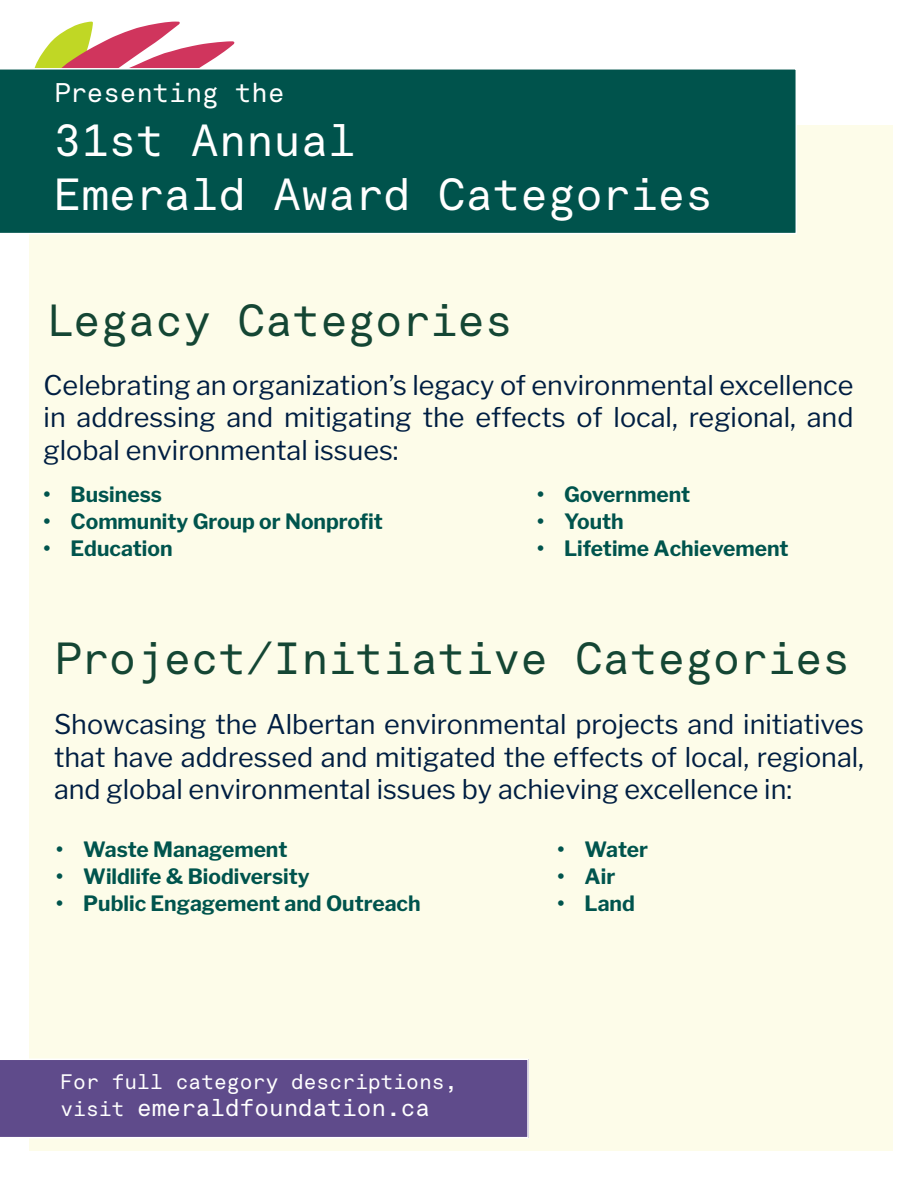
<style>
.page{position:relative;width:918px;height:1188px;background:#fff}
.page>*{position:absolute;margin:0;border:0;box-sizing:border-box;transform-origin:0 0}
.t1{font:45px "Ingram Mono";color:#144634}
.t2{font:45px "Ingram Mono";color:#fff}
.t3{font:27px/32.4px "Libre Franklin";color:#001e42;text-align:justify}
.t4{font:27px "Ingram Mono";color:#fff}
.t5{font:24px "Ingram Mono";color:#fff}
.t6{font:700 21px "Libre Franklin";color:#00544d}
.t7{font:21px "Ingram Mono";color:#fff}
.s1{font-size:21px}
</style>
<div class="page">
<div style="left:29px;top:125px;width:864px;height:1026px;background:#fdfce9"></div>
<svg style="left:34px;top:22px;width:201px;height:46px"></svg>
<div style="left:0;top:69px;width:797px;height:165px;background:#00534c"></div>
<div style="left:0;top:1059px;width:529px;height:79px;background:#5f4b8b"></div>
<p class="t4" style="left:54px;top:75px;width:232px">Presenting the</p>
<p class="t2" style="left:54px;top:111px;width:303px">31st Annual</p>
<p class="t2" style="left:54px;top:165px;width:660px">Emerald Award Categories</p>
<p class="t1" style="left:46px;top:290px;width:468px">Legacy Categories</p>
<p class="t3" style="left:44px;top:369px;width:812px">Celebrating an organization’s legacy of environmental excellence in addressing and mitigating the effects of local, regional, and global environmental issues:</p>
<p class="t6" style="left:44px;top:482px;width:120px">• Business</p>
<p class="t6" style="left:44px;top:509px;width:341px">• Community Group or Nonprofit</p>
<p class="t6" style="left:44px;top:536px;width:131px">• Education</p>
<p class="t6" style="left:537px;top:482px;width:155px">• Government</p>
<p class="t6" style="left:537px;top:509px;width:88px">• Youth</p>
<p class="t6" style="left:537px;top:536px;width:253px">• Lifetime Achievement</p>
<p class="t1" style="left:54px;top:629px;width:798px">Project/Initiative Categories</p>
<p class="t3" style="left:54px;top:708px;width:812px">Showcasing the Albertan environmental projects and initiatives that have addressed and mitigated the effects of local, regional, and global environmental issues by achieving excellence in:</p>
<p class="t6" style="left:56px;top:836px;width:233px">• Waste Management</p>
<p class="t6" style="left:56px;top:863px;width:255px">• Wildlife &amp; Biodiversity</p>
<p class="t6" style="left:56px;top:890px;width:366px">• Public Engagement and Outreach</p>
<p class="t6" style="left:558px;top:836px;width:92px">• Water</p>
<p class="t6" style="left:558px;top:863px;width:59px">• Air</p>
<p class="t6" style="left:558px;top:890px;width:79px">• Land</p>
<p class="t7" style="left:60px;top:1068px;width:399px">For full category descriptions,</p>
<p class="t5" style="left:60px;top:1092px;width:371px"><span class="s1">visit</span> emeraldfoundation.ca</p>
</div>
